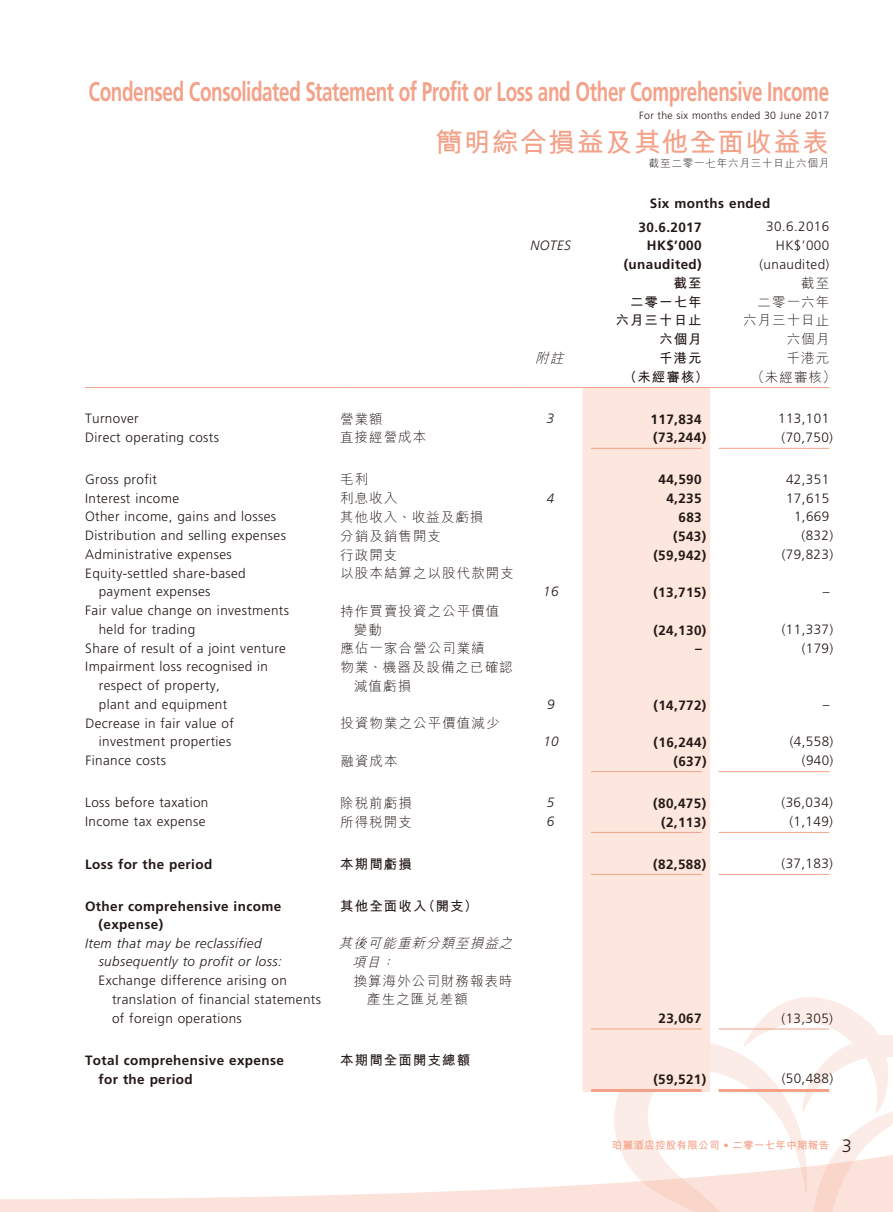
<style>
.page{position:relative;width:893px;height:1212px;background:#fff}
.page>*{position:absolute;margin:0;border:0;box-sizing:border-box;transform-origin:0 0}
.t1{font:700 27px "Frutiger LT Std";letter-spacing:-.02em;color:#f3a289;scale:.7 1}
.t2{font:700 27px "M Hei HK";letter-spacing:.045em;color:#f3a289}
.t3{font:300 18px "Frutiger LT Std";color:#231916}
.t4{font:300 13.5px/18.8px "Frutiger LT Std";letter-spacing:.03em;color:#231916}
.t5{font:700 13.5px/18.8px "Frutiger LT Std";letter-spacing:.03em;color:#231916}
.t6{font:300 13.5px/18.8px "M Hei HK";letter-spacing:.08em;color:#231916}
.t7{font:italic 300 13.5px/18.8px "Frutiger LT Std";letter-spacing:.03em;color:#231916}
.t8{font:700 13.5px/18.8px "M Hei HK";letter-spacing:.08em;color:#231916;text-align:right}
.t9{font:italic 300 13.5px/18.8px "M Hei HK";color:#231916}
.t10{font:300 10.5px "Frutiger LT Std";letter-spacing:.03em;color:#231916}
.t11{font:700 10.5px "M Hei HK";letter-spacing:.03em;color:#f3a289}
.t12{font:300 10.5px "M Hei HK";letter-spacing:.08em;color:#231916}
.s1{font-family:"Frutiger LT Std"}
</style>
<div class="page">
<svg style="left:614px;top:997px;width:279px;height:155px"></svg>
<svg style="left:0;top:1152px;width:893px;height:60px"></svg>
<div style="left:583px;top:388px;width:127px;height:704px;background:#fce6dd"></div>
<hr style="left:85px;top:387px;width:255px;height:1px;background:#f3a289">
<hr style="left:340px;top:387px;width:179px;height:1px;background:#f3a289">
<hr style="left:519px;top:387px;width:64px;height:1px;background:#f3a289">
<hr style="left:583px;top:387px;width:127px;height:1px;background:#f3a289">
<hr style="left:710px;top:387px;width:119px;height:1px;background:#f3a289">
<hr style="left:591px;top:448px;width:111px;height:1px;background:#f3a289">
<hr style="left:719px;top:448px;width:110px;height:1px;background:#f3a289">
<hr style="left:591px;top:771px;width:111px;height:1px;background:#f3a289">
<hr style="left:719px;top:771px;width:110px;height:1px;background:#f3a289">
<hr style="left:591px;top:832px;width:111px;height:1px;background:#f3a289">
<hr style="left:719px;top:832px;width:110px;height:1px;background:#f3a289">
<hr style="left:591px;top:874px;width:111px;height:1px;background:#f3a289">
<hr style="left:719px;top:874px;width:110px;height:1px;background:#f3a289">
<hr style="left:591px;top:1028px;width:111px;height:1px;background:#f3a289">
<hr style="left:719px;top:1028px;width:110px;height:1px;background:#f3a289">
<hr style="left:591px;top:1089px;width:111px;height:3px;background:#f3a289">
<hr style="left:719px;top:1089px;width:110px;height:3px;background:#f3a289">
<h1 class="t1" style="left:89px;top:75px;width:1059px">Condensed Consolidated Statement of Profit or Loss and Other Comprehensive Income</h1>
<p class="t10" style="left:639px;top:109px;width:192px">For the six months ended 30 June 2017</p>
<h1 class="t2" style="left:436px;top:122px;width:395px">簡明綜合損益及其他全面收益表</h1>
<p class="t12" style="left:649px;top:156px;width:182px">截至二零一七年六月三十日止六個月</p>
<p class="t5" style="left:639px;top:192px;width:133px;line-height:23.2px;text-indent:11px">Six months ended<br>30.6.2017</p>
<p class="t4" style="left:766px;top:217px;width:65px">30.6.2016</p>
<p class="t7" style="left:530px;top:236px;width:42px">NOTES</p>
<p class="t5" style="left:647px;top:236px;width:56px">HK$’000</p>
<p class="t4" style="left:776px;top:236px;width:55px">HK$’000</p>
<p class="t5" style="left:624px;top:255px;width:80px">(unaudited)</p>
<p class="t4" style="left:759px;top:255px;width:71px">(unaudited)</p>
<p class="t8" style="left:615px;top:273px;width:88px">截至<br>二零一七年六月三十日止六個月</p>
<p class="t6" style="left:743px;top:273px;width:88px;text-align:right">截至<br>二零一六年六月三十日止六個月</p>
<p class="t9" style="left:535px;top:348px;width:34px">附註</p>
<p class="t8" style="left:659px;top:348px;width:44px">千港元</p>
<p class="t6" style="left:787px;top:348px;width:44px">千港元</p>
<p class="t8" style="left:623px;top:366px;width:86px">（未經審核）</p>
<p class="t6" style="left:751px;top:367px;width:86px">（未經審核）</p>
<p class="t4" style="left:85px;top:409px;width:55px">Turnover</p>
<p class="t6" style="left:340px;top:409px;width:44px">營業額</p>
<p class="t7" style="left:547px;top:409px;width:9px">3</p>
<p class="t5" style="left:651px;top:410px;width:53px">117,834</p>
<p class="t4" style="left:778px;top:409px;width:53px">113,101</p>
<p class="t4" style="left:85px;top:428px;width:135px">Direct operating costs</p>
<p class="t6" style="left:340px;top:428px;width:88px">直接經營成本</p>
<p class="t5" style="left:653px;top:428px;width:54px">(73,244)</p>
<p class="t4" style="left:782px;top:428px;width:53px">(70,750)</p>
<p class="t4" style="left:85px;top:470px;width:74px">Gross profit</p>
<p class="t6" style="left:340px;top:470px;width:30px">毛利</p>
<p class="t5" style="left:658px;top:470px;width:45px">44,590</p>
<p class="t4" style="left:786px;top:470px;width:45px">42,351</p>
<p class="t4" style="left:85px;top:489px;width:96px">Interest income</p>
<p class="t6" style="left:340px;top:488px;width:59px">利息收入</p>
<p class="t7" style="left:547px;top:489px;width:9px">4</p>
<p class="t5" style="left:666px;top:489px;width:37px">4,235</p>
<p class="t4" style="left:786px;top:489px;width:45px">17,615</p>
<p class="t4" style="left:85px;top:508px;width:193px">Other income, gains and losses</p>
<p class="t6" style="left:340px;top:507px;width:145px">其他收入、收益及虧損</p>
<p class="t5" style="left:678px;top:508px;width:25px">683</p>
<p class="t4" style="left:794px;top:508px;width:37px">1,669</p>
<p class="t4" style="left:85px;top:526px;width:202px">Distribution and selling expenses</p>
<p class="t6" style="left:340px;top:526px;width:102px">分銷及銷售開支</p>
<p class="t5" style="left:673px;top:527px;width:35px">(543)</p>
<p class="t4" style="left:801px;top:526px;width:33px">(832)</p>
<p class="t4" style="left:85px;top:545px;width:148px">Administrative expenses</p>
<p class="t6" style="left:340px;top:545px;width:59px">行政開支</p>
<p class="t5" style="left:653px;top:545px;width:54px">(59,942)</p>
<p class="t4" style="left:782px;top:545px;width:53px">(79,823)</p>
<p class="t4" style="left:99px;top:564px;width:149px;text-indent:-13px">Equity-settled share-based payment expenses</p>
<p class="t6" style="left:340px;top:563px;width:175px">以股本結算之以股代款開支</p>
<p class="t7" style="left:543px;top:582px;width:17px">16</p>
<p class="t5" style="left:653px;top:583px;width:54px">(13,715)</p>
<p class="t4" style="left:823px;top:583px;width:8px">–</p>
<p class="t4" style="left:99px;top:601px;width:192px;text-indent:-14px">Fair value change on investments held for trading</p>
<p class="t6" style="left:354px;top:601px;width:147px;text-indent:-14px">持作買賣投資之公平價值變動</p>
<p class="t5" style="left:653px;top:620px;width:54px">(24,130)</p>
<p class="t4" style="left:782px;top:620px;width:53px">(11,337)</p>
<p class="t4" style="left:85px;top:639px;width:202px">Share of result of a joint venture</p>
<p class="t6" style="left:340px;top:638px;width:146px">應佔一家合營公司業績</p>
<p class="t5" style="left:695px;top:639px;width:8px">–</p>
<p class="t4" style="left:802px;top:639px;width:33px">(179)</p>
<p class="t4" style="left:99px;top:658px;width:171px;text-indent:-14px">Impairment loss recognised in respect of property,<br>plant and equipment</p>
<p class="t6" style="left:354px;top:657px;width:160px;text-indent:-14px">物業、機器及設備之已確認減值虧損</p>
<p class="t7" style="left:547px;top:695px;width:9px">9</p>
<p class="t5" style="left:653px;top:695px;width:54px">(14,772)</p>
<p class="t4" style="left:823px;top:695px;width:8px">–</p>
<p class="t4" style="left:85px;top:714px;width:150px;text-align:right">Decrease in fair value of investment properties</p>
<p class="t6" style="left:341px;top:713px;width:161px">投資物業之公平價值減少</p>
<p class="t7" style="left:543px;top:732px;width:17px">10</p>
<p class="t5" style="left:654px;top:733px;width:54px">(16,244)</p>
<p class="t4" style="left:790px;top:733px;width:45px">(4,558)</p>
<p class="t4" style="left:85px;top:751px;width:82px">Finance costs</p>
<p class="t6" style="left:341px;top:751px;width:59px">融資成本</p>
<p class="t5" style="left:673px;top:752px;width:35px">(637)</p>
<p class="t4" style="left:802px;top:751px;width:33px">(940)</p>
<p class="t4" style="left:85px;top:793px;width:125px">Loss before taxation</p>
<p class="t6" style="left:340px;top:793px;width:73px">除稅前虧損</p>
<p class="t7" style="left:547px;top:793px;width:9px">5</p>
<p class="t5" style="left:653px;top:794px;width:54px">(80,475)</p>
<p class="t4" style="left:782px;top:793px;width:53px">(36,034)</p>
<p class="t4" style="left:85px;top:812px;width:122px">Income tax expense</p>
<p class="t6" style="left:340px;top:812px;width:73px">所得稅開支</p>
<p class="t7" style="left:547px;top:812px;width:9px">6</p>
<p class="t5" style="left:661px;top:812px;width:47px">(2,113)</p>
<p class="t4" style="left:789px;top:812px;width:45px">(1,149)</p>
<p class="t5" style="left:85px;top:854px;width:129px">loss for the period</p>
<p class="t8" style="left:340px;top:853px;width:73px">本期間虧損</p>
<p class="t5" style="left:653px;top:854px;width:54px">(82,588)</p>
<p class="t4" style="left:782px;top:854px;width:53px">(37,183)</p>
<p class="t5" style="left:99px;top:896px;width:184px;text-indent:-14px">other comprehensive income (expense)</p>
<p class="t8" style="left:340px;top:895px;width:139px">其他全面收入（開支）</p>
<p class="t7" style="left:99px;top:934px;width:185px;text-indent:-14px">Item that may be reclassified subsequently to profit or loss:</p>
<p class="t9" style="left:352px;top:933px;width:166px;text-indent:-14px">其後可能重新分類至損益之項目：</p>
<p class="t4" style="left:112px;top:971px;width:210px;text-indent:-14px">Exchange difference arising on translation of financial statements of foreign operations</p>
<p class="t6" style="left:367px;top:971px;width:147px;text-indent:-14px">換算海外公司財務報表時產生之匯兌差額</p>
<p class="t5" style="left:658px;top:1009px;width:45px">23,067</p>
<p class="t4" style="left:782px;top:1009px;width:53px">(13,305)</p>
<p class="t5" style="left:99px;top:1051px;width:187px;text-indent:-14px">total comprehensive expense for the period</p>
<p class="t8" style="left:340px;top:1050px;width:131px">本期間全面開支總額</p>
<p class="t5" style="left:653px;top:1070px;width:54px">(59,521)</p>
<p class="t4" style="left:782px;top:1069px;width:53px">(50,488)</p>
<p class="t11" style="left:612px;top:1137px;width:219px">珀麗酒店控股有限公司 <span class="s1">•</span> 二零一七年中期報告</p>
<h2 class="t3" style="left:842px;top:1135px;width:12px">3</h2>
</div>
